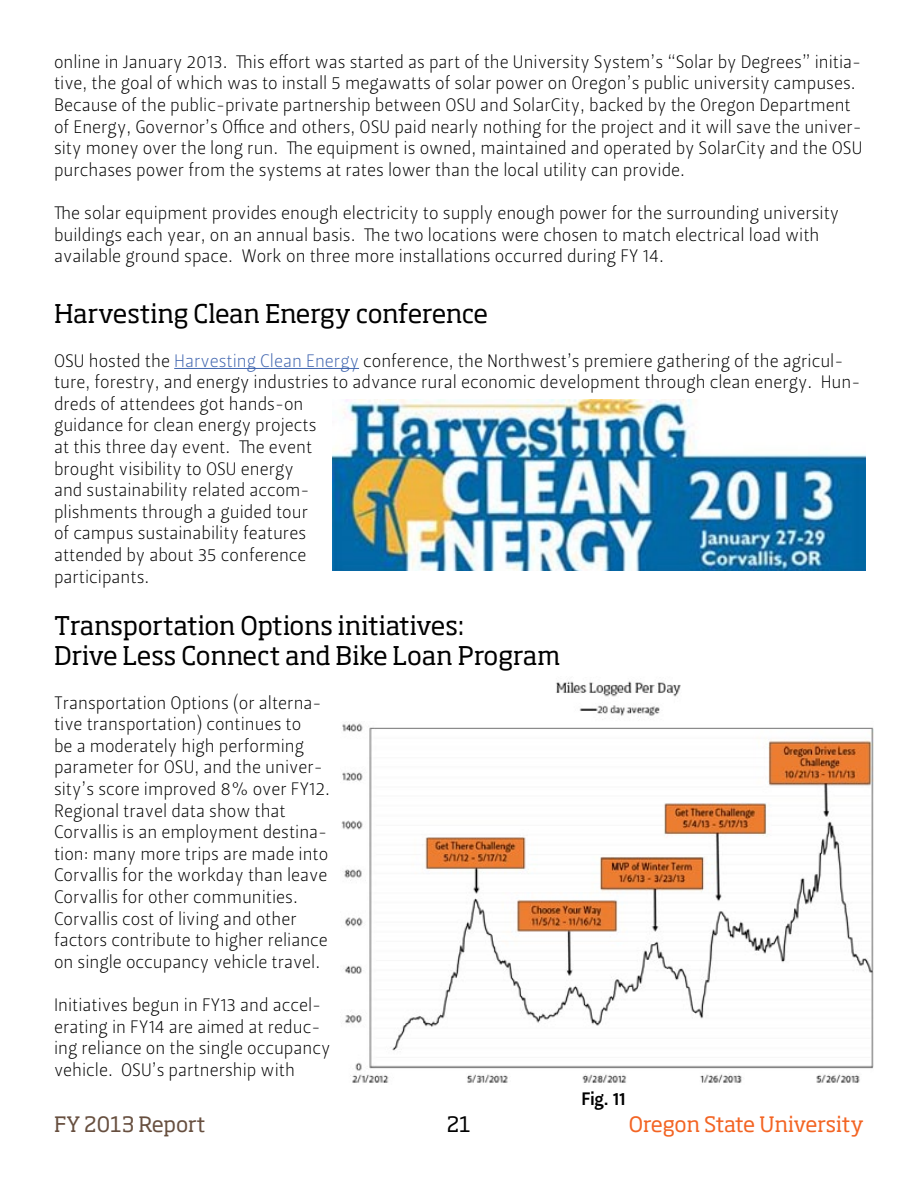
<style>
.page{position:relative;width:918px;height:1188px;background:#fff}
.page>*{position:absolute;margin:0;border:0;box-sizing:border-box;transform-origin:0 0}
.t1{font:25.5px/30.6px "Soho Std";color:#000}
.t2{font:21px "Soho Std";letter-spacing:-.015em;color:#f36423}
.t3{font:21px "Soho Std";color:#674f3f}
.t4{font:21px "Soho Std";color:#000}
.t5{font:18px/21.6px "Leitura Sans Grot 1";color:#000}
.t6{font:18px "Leitura Sans Grot 3";color:#000}
.s1{color:#4065af}
</style>
<div class="page">
<hr style="left:174px;top:368px;width:185px;height:1px;background:#4065af">
<img style="left:341px;top:681px;width:533px;height:402px">
<img style="left:332px;top:400px;width:533px;height:170px">
<p class="t5" style="left:54px;top:51px;width:810px">online in January 2013. This effort was started as part of the University System’s “Solar by Degrees” initia&shy;tive, the goal of which was to install 5 megawatts of solar power on Oregon’s public university campuses.<br>Because of the public-private partnership between OSU and SolarCity, backed by the Oregon Department of Energy, Governor’s Office and others, OSU paid nearly nothing for the project and it will save the univer&shy;sity money over the long run. The equipment is owned, maintained and operated by SolarCity and the OSU purchases power from the systems at rates lower than the local utility can provide.</p>
<p class="t5" style="left:54px;top:202px;width:787px">The solar equipment provides enough electricity to supply enough power for the surrounding university buildings each year, on an annual basis. The two locations were chosen to match electrical load with available ground space. Work on three more installations occurred during FY 14.</p>
<h1 class="t1" style="left:54px;top:298px;width:435px">Harvesting Clean Energy conference</h1>
<p class="t5" style="left:54px;top:350px;width:808px">OSU hosted the <span class="s1">Harvesting Clean Energy</span> conference, the Northwest’s premiere gathering of the agricul&shy;ture, forestry, and energy industries to advance rural economic development through clean energy. Hun&shy;dreds of attendees got hands-on<br>guidance for clean energy projects<br>at this three day event. The event<br>brought visibility to OSU energy<br>and sustainability related accom-<br>plishments through a guided tour<br>of campus sustainability features<br>attended by about 35 conference<br>participants.</p>
<h1 class="t1" style="left:54px;top:610px;width:508px">Transportation Options initiatives:<br>Drive Less Connect and Bike Loan Program</h1>
<p class="t5" style="left:54px;top:692px;width:277px">Transportation Options (or alterna&shy;tive transportation) continues to<br>be a moderately high performing parameter for OSU, and the univer&shy;sity’s score improved 8% over FY12.<br>Regional travel data show that Corvallis is an employment destina&shy;tion: many more trips are made into Corvallis for the workday than leave Corvallis for other communities.<br>Corvallis cost of living and other factors contribute to higher reliance on single occupancy vehicle travel.</p>
<p class="t5" style="left:54px;top:994px;width:278px">Initiatives begun in FY13 and accel&shy;erating in FY14 are aimed at reduc&shy;ing reliance on the single occupancy vehicle. OSU’s partnership with</p>
<p class="t6" style="left:582px;top:1087px;width:45px">Fig. 11</p>
<p class="t3" style="left:54px;top:1111px;width:153px">FY 2013 Report</p>
<p class="t4" style="left:447px;top:1111px;width:26px">21</p>
<p class="t2" style="left:629px;top:1111px;width:237px">Oregon State University</p>
</div>
